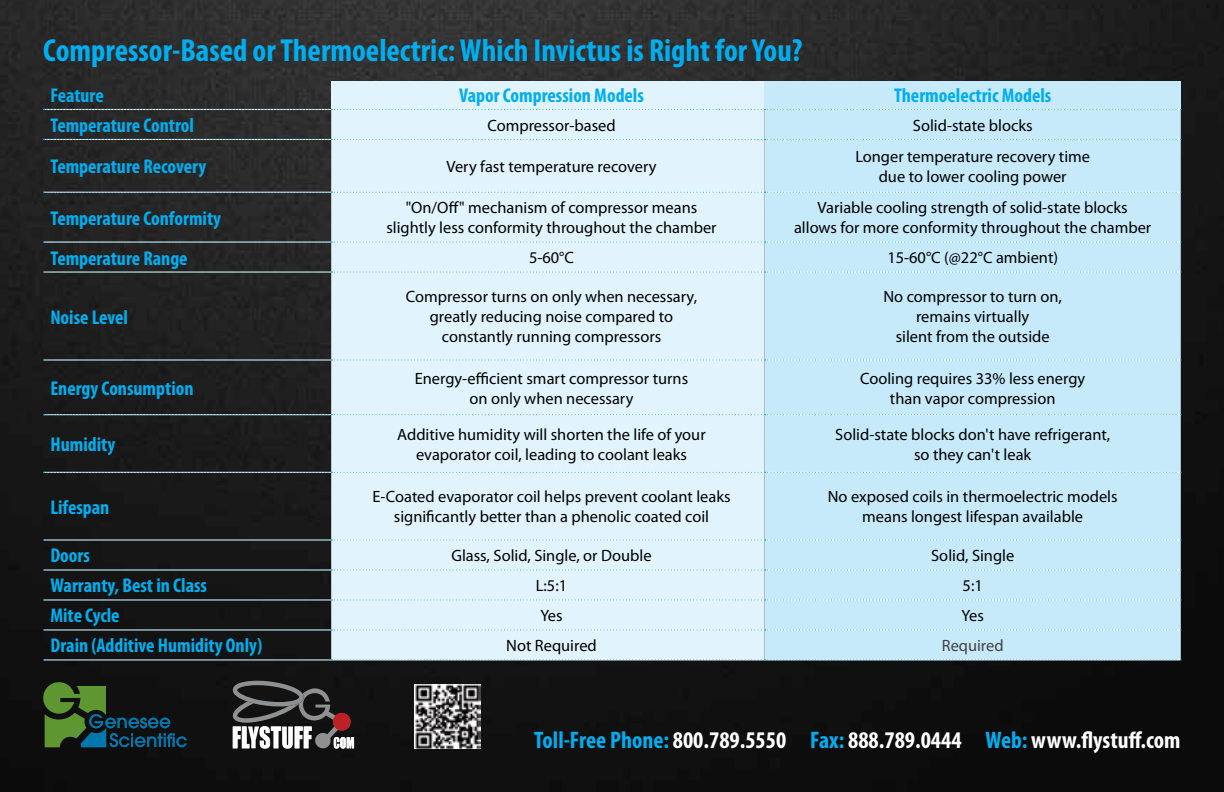
<style>
.page{position:relative;width:1224px;height:792px;background:#fff}
.page>*{position:absolute;margin:0;border:0;box-sizing:border-box;transform-origin:0 0}
.t1{font:700 condensed 32px "Myriad Pro";color:#00aeef}
.t2{font:700 condensed 24px "Myriad Pro";color:#fff}
.t3{font:700 condensed 20px "Myriad Pro";color:#00aeef}
.t4{font:16.4px/20px "Myriad Pro";color:#000;text-align:center}
.t5{font:16.4px "Myriad Pro";color:#414042}
.s1{color:#00aeef}
</style>
<div class="page">
<img style="left:0;top:0;width:1224px;height:792px">
<div style="left:331px;top:81px;width:434px;height:28px;background:#e1f4fd"></div>
<div style="left:765px;top:81px;width:416px;height:28px;background:#c7eafb"></div>
<div style="left:331px;top:110px;width:434px;height:549px;background:#e1f4fd"></div>
<div style="left:765px;top:110px;width:416px;height:549px;background:#c7eafb"></div>
<svg style="left:44px;top:109px;width:1137px;height:1px"></svg>
<svg style="left:44px;top:139px;width:1137px;height:1px"></svg>
<svg style="left:44px;top:192px;width:1137px;height:1px"></svg>
<svg style="left:44px;top:242px;width:1137px;height:1px"></svg>
<svg style="left:44px;top:272px;width:1137px;height:1px"></svg>
<svg style="left:44px;top:360px;width:1137px;height:1px"></svg>
<svg style="left:44px;top:414px;width:1137px;height:1px"></svg>
<svg style="left:44px;top:472px;width:1137px;height:1px"></svg>
<svg style="left:44px;top:540px;width:1137px;height:1px"></svg>
<svg style="left:44px;top:569px;width:1137px;height:1px"></svg>
<svg style="left:44px;top:599px;width:1137px;height:1px"></svg>
<svg style="left:44px;top:629px;width:1137px;height:1px"></svg>
<svg style="left:44px;top:659px;width:1137px;height:1px"></svg>
<svg style="left:43px;top:682px;width:144px;height:65px;background:#213f2d"></svg>
<svg style="left:233px;top:681px;width:121px;height:68px;background:#585353"></svg>
<img style="left:415px;top:685px;width:65px;height:64px">
<h1 class="t1" style="left:43px;top:33px;width:761px">Compressor-Based or Thermoelectric: Which Invictus is Right for You?</h1>
<p class="t3" style="left:50px;top:85px;width:55px">Feature</p>
<p class="t3" style="left:459px;top:85px;width:186px">Vapor Compression Models</p>
<p class="t3" style="left:894px;top:85px;width:159px">Thermoelectric Models</p>
<p class="t3" style="left:50px;top:114px;width:145px">Temperature Control</p>
<p class="t4" style="left:487px;top:115px;width:130px">Compressor-based</p>
<p class="t4" style="left:913px;top:115px;width:121px">Solid-state blocks</p>
<p class="t3" style="left:50px;top:156px;width:157px">Temperature Recovery</p>
<p class="t4" style="left:446px;top:156px;width:212px">Very fast temperature recovery</p>
<p class="t4" style="left:855px;top:146px;width:236px">Longer temperature recovery time due to lower cooling power</p>
<p class="t3" style="left:50px;top:207px;width:172px">Temperature Conformity</p>
<p class="t4" style="left:386px;top:198px;width:332px">"On/Off" mechanism of compressor means slightly less conformity throughout the chamber</p>
<p class="t4" style="left:794px;top:198px;width:359px">Variable cooling strength of solid-state blocks allows for more conformity throughout the chamber</p>
<p class="t3" style="left:50px;top:247px;width:139px">Temperature Range</p>
<p class="t4" style="left:529px;top:247px;width:47px">5-60°C</p>
<p class="t4" style="left:887px;top:247px;width:172px">15-60°C (@22°C ambient)</p>
<p class="t3" style="left:50px;top:306px;width:79px">Noise Level</p>
<p class="t4" style="left:406px;top:286px;width:293px">Compressor turns on only when necessary, greatly reducing noise compared to constantly running compressors</p>
<p class="t4" style="left:883px;top:286px;width:180px">No compressor to turn on, remains virtually<br>silent from the outside</p>
<p class="t3" style="left:50px;top:377px;width:145px">Energy Consumption</p>
<p class="t4" style="left:415px;top:368px;width:275px">Energy-efficient smart compressor turns on only when necessary</p>
<p class="t4" style="left:860px;top:368px;width:227px">Cooling requires 33% less energy than vapor compression</p>
<p class="t3" style="left:50px;top:433px;width:66px">Humidity</p>
<p class="t4" style="left:397px;top:424px;width:310px">Additive humidity will shorten the life of your evaporator coil, leading to coolant leaks</p>
<p class="t4" style="left:835px;top:424px;width:276px">Solid-state blocks don't have refrigerant, so they can't leak</p>
<p class="t3" style="left:50px;top:496px;width:61px">Lifespan</p>
<p class="t4" style="left:372px;top:487px;width:360px">E-Coated evaporator coil helps prevent coolant leaks significantly better than a phenolic coated coil</p>
<p class="t4" style="left:828px;top:487px;width:291px">No exposed coils in thermoelectric models means longest lifespan available</p>
<p class="t3" style="left:50px;top:545px;width:41px">Doors</p>
<p class="t4" style="left:451px;top:545px;width:202px">Glass, Solid, Single, or Double</p>
<p class="t4" style="left:931px;top:545px;width:85px">Solid, Single</p>
<p class="t3" style="left:50px;top:575px;width:158px">Warranty, Best in Class</p>
<p class="t4" style="left:536px;top:575px;width:33px">L:5:1</p>
<p class="t4" style="left:963px;top:575px;width:22px">5:1</p>
<p class="t3" style="left:50px;top:605px;width:71px">Mite Cycle</p>
<p class="t4" style="left:540px;top:605px;width:24px">Yes</p>
<p class="t4" style="left:962px;top:605px;width:24px">Yes</p>
<p class="t3" style="left:50px;top:635px;width:213px">Drain (Additive Humidity Only)</p>
<p class="t4" style="left:506px;top:635px;width:92px">Not Required</p>
<p class="t5" style="left:942px;top:636px;width:63px">Required</p>
<h2 class="t2" style="left:534px;top:726px;width:648px"><span class="s1">Toll-Free Phone:</span> 800.789.5550 <span class="s1">Fax:</span> 888.789.0444 <span class="s1">Web:</span> www.flystuff.com</h2>
</div>
